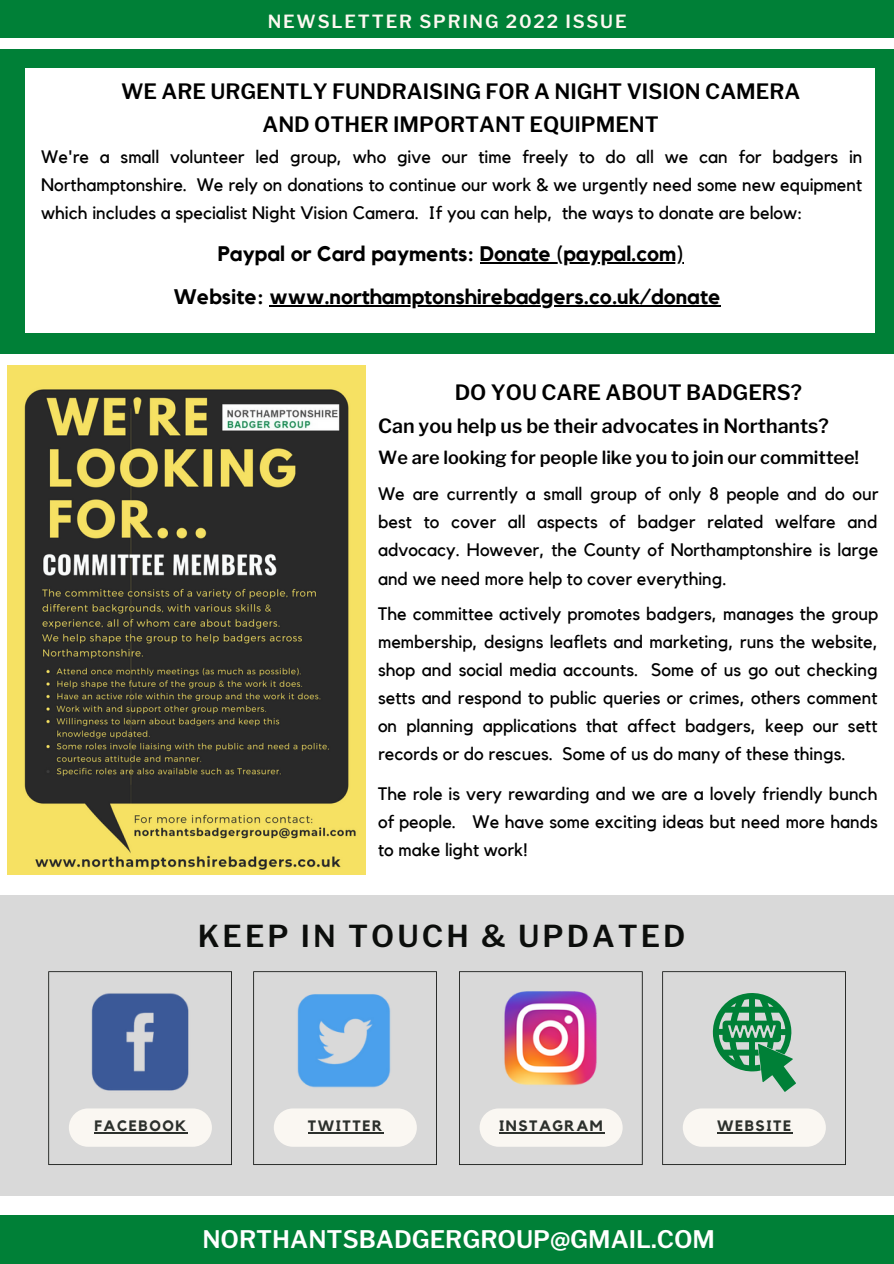
<style>
.page{position:relative;width:894px;height:1264px;background:#fff}
.page>*{position:absolute;margin:0;border:0;box-sizing:border-box;transform-origin:0 0}
.t1{font:600 30px "Libre Franklin";letter-spacing:.1em;color:#0c0e0c}
.t2{font:600 24px "Libre Franklin";color:#fff}
.t3{font:600 21px/32.7px "Libre Franklin";color:#000;text-align:center}
.t4{font:700 21px "Kollektif";color:#000}
.t5{font:600 19.5px "Libre Franklin";color:#000}
.t6{font:18px/28.2px "Kollektif";color:#000;text-align:justify}
.t7{font:600 18px "Libre Franklin";color:#000}
.t8{font:600 18px "Libre Franklin";letter-spacing:.1em;color:#fdf8f1}
.t9{font:700 15px "Kollektif";letter-spacing:.1em;color:#2c302c}
</style>
<div class="page">
<img style="left:8px;top:365px;width:357px;height:509px">
<div style="left:0;top:1215px;width:893px;height:48px;background:#008037"></div>
<div style="left:0;top:895px;width:893px;height:301px;background:#d9d9d9"></div>
<div style="left:0;top:0;width:893px;height:37px;background:#008037"></div>
<svg style="left:48px;top:971px;width:184px;height:193px"></svg>
<svg style="left:253px;top:971px;width:184px;height:193px"></svg>
<svg style="left:459px;top:971px;width:183px;height:193px"></svg>
<div style="left:69px;top:1108px;width:143px;height:38px;background:#faf7f2;border-radius:19px"></div>
<div style="left:274px;top:1108px;width:143px;height:38px;background:#faf7f2;border-radius:19px"></div>
<div style="left:479px;top:1108px;width:143px;height:38px;background:#faf7f2;border-radius:19px"></div>
<img style="left:78px;top:986px;width:124px;height:109px">
<img style="left:287px;top:987px;width:119px;height:107px">
<img style="left:496px;top:990px;width:109px;height:104px">
<svg style="left:662px;top:971px;width:183px;height:193px"></svg>
<hr style="left:94px;top:1131px;width:93px;height:2px;background:#2c302c">
<hr style="left:308px;top:1131px;width:76px;height:2px;background:#2c302c">
<hr style="left:499px;top:1131px;width:105px;height:2px;background:#2c302c">
<hr style="left:717px;top:1131px;width:75px;height:2px;background:#2c302c">
<div style="left:0;top:50px;width:893px;height:304px;background:#008037"></div>
<div style="left:25px;top:68px;width:849px;height:265px;background:#fff"></div>
<hr style="left:479px;top:262px;width:204px;height:1px;background:#000">
<hr style="left:269px;top:305px;width:370px;height:1px;background:#000">
<hr style="left:639px;top:305px;width:81px;height:1px;background:#000">
<p class="t8" style="left:268px;top:11px;width:360px">NEWSLETTER SPRING 2022 ISSUE</p>
<p class="t3" style="left:121px;top:75px;width:680px">WE ARE URGENTLY FUNDRAISING FOR A NIGHT VISION CAMERA<br>AND OTHER IMPORTANT EQUIPMENT</p>
<p class="t6" style="left:41px;top:143px;width:822px">We're a small volunteer led group, who give our time freely to do all we can for badgers in Northamptonshire. We rely on donations to continue our work &amp; we urgently need some new equipment which includes a specialist Night Vision Camera. If you can help, the ways to donate are below:</p>
<p class="t4" style="left:218px;top:244px;width:467px">Paypal or Card payments: Donate (paypal.com)</p>
<p class="t4" style="left:174px;top:287px;width:548px">Website: www.northamptonshirebadgers.co.uk/donate</p>
<p class="t3" style="left:454px;top:376px;width:349px">DO YOU CARE ABOUT BADGERS?</p>
<p class="t5" style="left:378px;top:414px;width:452px">Can you help us be their advocates in Northants?</p>
<p class="t7" style="left:378px;top:446px;width:482px">We are looking for people like you to join our committee!</p>
<p class="t6" style="left:378px;top:480px;width:502px">We are currently a small group of only 8 people and do our best to cover all aspects of badger related welfare and advocacy. However, the County of Northamptonshire is large and we need more help to cover everything.</p>
<p class="t6" style="left:378px;top:600px;width:501px">The committee actively promotes badgers, manages the group membership, designs leaflets and marketing, runs the website, shop and social media accounts. Some of us go out checking setts and respond to public queries or crimes, others comment on planning applications that affect badgers, keep our sett records or do rescues. Some of us do many of these things.</p>
<p class="t6" style="left:378px;top:780px;width:501px">The role is very rewarding and we are a lovely friendly bunch of people. We have some exciting ideas but need more hands to make light work!</p>
<p class="t1" style="left:198px;top:918px;width:489px">KEEP IN TOUCH &amp; UPDATED</p>
<p class="t9" style="left:94px;top:1118px;width:93px">FACEBOOK</p>
<p class="t9" style="left:308px;top:1118px;width:76px">TWITTER</p>
<p class="t9" style="left:499px;top:1118px;width:105px">INSTAGRAM</p>
<p class="t9" style="left:717px;top:1118px;width:75px">WEBSITE</p>
<p class="t2" style="left:202px;top:1225px;width:514px">NORTHANTSBADGERGROUP@GMAIL.COM</p>
</div>
